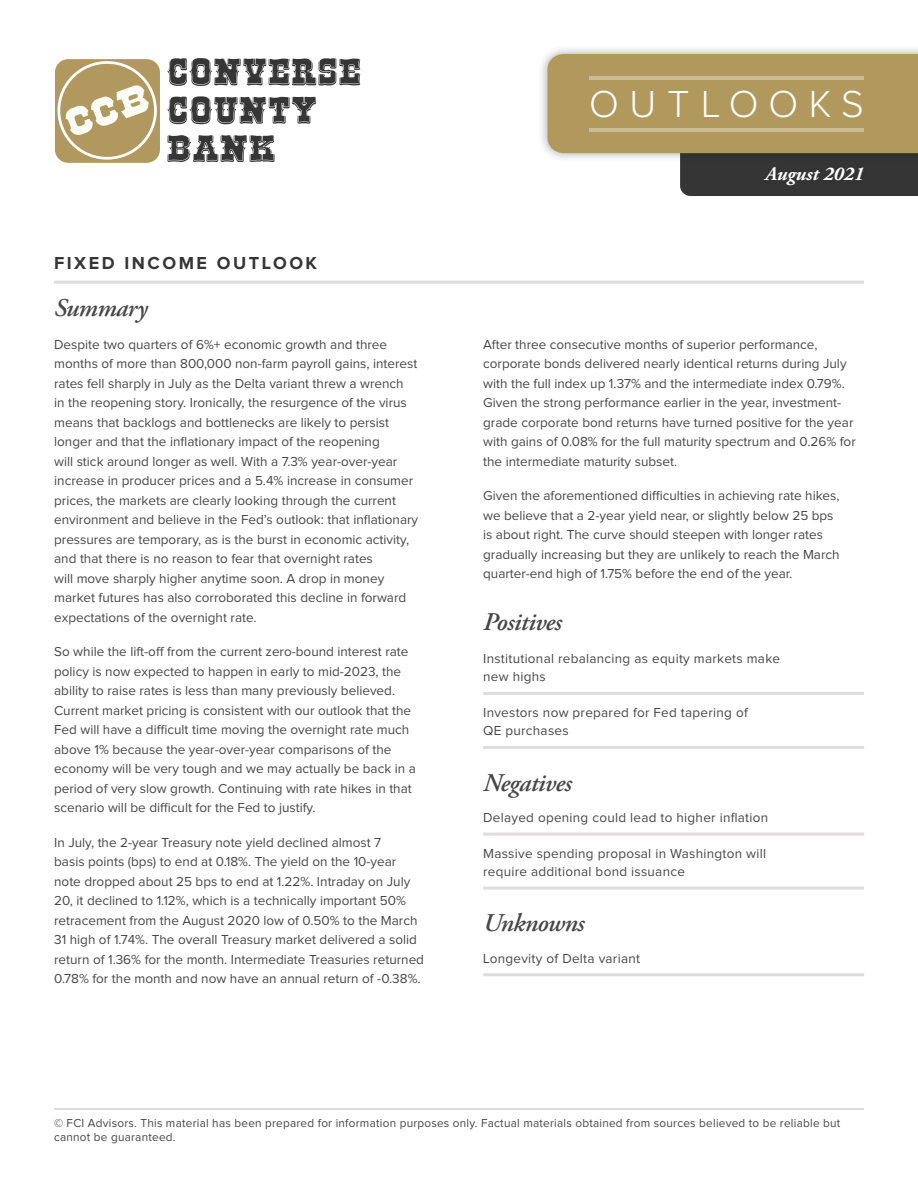
<style>
.page{position:relative;width:918px;height:1188px;background:#fff}
.page>*{position:absolute;margin:0;border:0;box-sizing:border-box;transform-origin:0 0}
.t1{font:300 39px "Proxima Nova";letter-spacing:.27em;color:#fff}
.bullets-square{font:italic 600 25.5px "Adobe Garamond Pro";letter-spacing:-.02em;color:#464747}
.palatino-main{font:italic 600 25.5px "Adobe Garamond Pro";letter-spacing:-.02em;color:#464747}
.t2{font:italic 700 19.5px "Adobe Garamond Pro";color:#fff}
.t3{font:700 18px "Proxima Nova";letter-spacing:.14em;color:#353535}
.palatino-main-2{font:13.5px/19.5px "Proxima Nova";color:#464747}
.bullets-square-2{font:13.5px/18px "Proxima Nova";letter-spacing:.02em;color:#464747}
.t4{font:12px/14.4px "Proxima Nova";letter-spacing:.02em;color:#464747}
</style>
<div class="page">
<div style="left:538px;top:44px;width:380px;height:119px;background:#231f20;opacity:.38"></div>
<svg style="left:547px;top:54px;width:371px;height:142px"></svg>
<hr style="left:590px;top:76px;width:274px;height:4px;background:#ccbc96">
<hr style="left:590px;top:128px;width:274px;height:4px;background:#ccbc96">
<div style="left:760px;top:163px;width:108px;height:28px;background:#343434"></div>
<hr style="left:483px;top:692px;width:381px;height:3px;background:#dedcdc">
<hr style="left:483px;top:746px;width:381px;height:3px;background:#dedcdc">
<hr style="left:483px;top:833px;width:381px;height:3px;background:#dedcdc">
<hr style="left:483px;top:887px;width:381px;height:3px;background:#dedcdc">
<hr style="left:483px;top:973px;width:381px;height:3px;background:#dedcdc">
<hr style="left:54px;top:281px;width:810px;height:3px;background:#dedcdc">
<hr style="left:54px;top:1108px;width:810px;height:2px;background:#dedcdc">
<svg style="left:167px;top:58px;width:193px;height:28px"></svg>
<svg style="left:167px;top:96px;width:149px;height:28px"></svg>
<svg style="left:167px;top:135px;width:108px;height:27px"></svg>
<div style="left:55px;top:59px;width:105px;height:104px;background:#b1985e;border-radius:13px"></div>
<svg style="left:58px;top:60px;width:101px;height:102px"></svg>
<h1 class="t1" style="left:589px;top:86px;width:276px">OUTLOOKS</h1>
<p class="t3" style="left:54px;top:254px;width:265px">FIXED INCOME OUTLOOK</p>
<p class="bullets-square" style="left:54px;top:293px;width:95px">Summary</p>
<p class="palatino-main-2" style="left:54px;top:335px;width:366px">Despite two quarters of 6%+ economic growth and three months of more than 800,000 non-farm payroll gains, interest rates fell sharply in July as the Delta variant threw a wrench<br>in the reopening story. Ironically, the resurgence of the virus means that backlogs and bottlenecks are likely to persist longer and that the inflationary impact of the reopening<br>will stick around longer as well. With a 7.3% year-over-year increase in producer prices and a 5.4% increase in consumer prices, the markets are clearly looking through the current environment and believe in the Fed’s outlook: that inflationary pressures are temporary, as is the burst in economic activity, and that there is no reason to fear that overnight rates<br>will move sharply higher anytime soon. A drop in money market futures has also corroborated this decline in forward expectations of the overnight rate.</p>
<p class="palatino-main-2" style="left:54px;top:643px;width:363px">So while the lift-off from the current zero-bound interest rate policy is now expected to happen in early to mid-2023, the ability to raise rates is less than many previously believed.<br>Current market pricing is consistent with our outlook that the Fed will have a difficult time moving the overnight rate much above 1% because the year-over-year comparisons of the economy will be very tough and we may actually be back in a period of very slow growth. Continuing with rate hikes in that scenario will be difficult for the Fed to justify.</p>
<p class="palatino-main-2" style="left:54px;top:833px;width:371px">In July, the 2-year Treasury note yield declined almost 7<br>basis points (bps) to end at 0.18%. The yield on the 10-year note dropped about 25 bps to end at 1.22%. Intraday on July 20, it declined to 1.12%, which is a technically important 50% retracement from the August 2020 low of 0.50% to the March 31 high of 1.74%. The overall Treasury market delivered a solid return of 1.36% for the month. Intermediate Treasuries returned 0.78% for the month and now have an annual return of -0.38%.</p>
<h3 class="t2" style="left:766px;top:162px;width:100px">August 2021</h3>
<p class="palatino-main-2" style="left:483px;top:335px;width:374px">After three consecutive months of superior performance, corporate bonds delivered nearly identical returns during July with the full index up 1.37% and the intermediate index 0.79%.<br>Given the strong performance earlier in the year, investment&shy;grade corporate bond returns have turned positive for the year with gains of 0.08% for the full maturity spectrum and 0.26% for the intermediate maturity subset.</p>
<p class="palatino-main-2" style="left:483px;top:487px;width:358px">Given the aforementioned difficulties in achieving rate hikes, we believe that a 2-year yield near, or slightly below 25 bps is about right. The curve should steepen with longer rates gradually increasing but they are unlikely to reach the March quarter-end high of 1.75% before the end of the year.</p>
<p class="palatino-main" style="left:483px;top:608px;width:80px">Positives</p>
<p class="bullets-square-2" style="left:483px;top:650px;width:298px">Institutional rebalancing as equity markets make new highs</p>
<p class="bullets-square-2" style="left:483px;top:704px;width:266px">Investors now prepared for Fed tapering of<br>QE purchases</p>
<p class="bullets-square" style="left:483px;top:768px;width:90px">Negatives</p>
<p class="bullets-square-2" style="left:483px;top:809px;width:287px">Delayed opening could lead to higher inflation</p>
<p class="bullets-square-2" style="left:483px;top:845px;width:284px">Massive spending proposal in Washington will require additional bond issuance</p>
<p class="bullets-square" style="left:483px;top:909px;width:103px">Unknowns</p>
<p class="bullets-square-2" style="left:483px;top:950px;width:158px">Longevity of Delta variant</p>
<p class="t4" style="left:54px;top:1116px;width:788px">© FCI Advisors. This material has been prepared for information purposes only. Factual materials obtained from sources believed to be reliable but cannot be guaranteed.</p>
</div>
